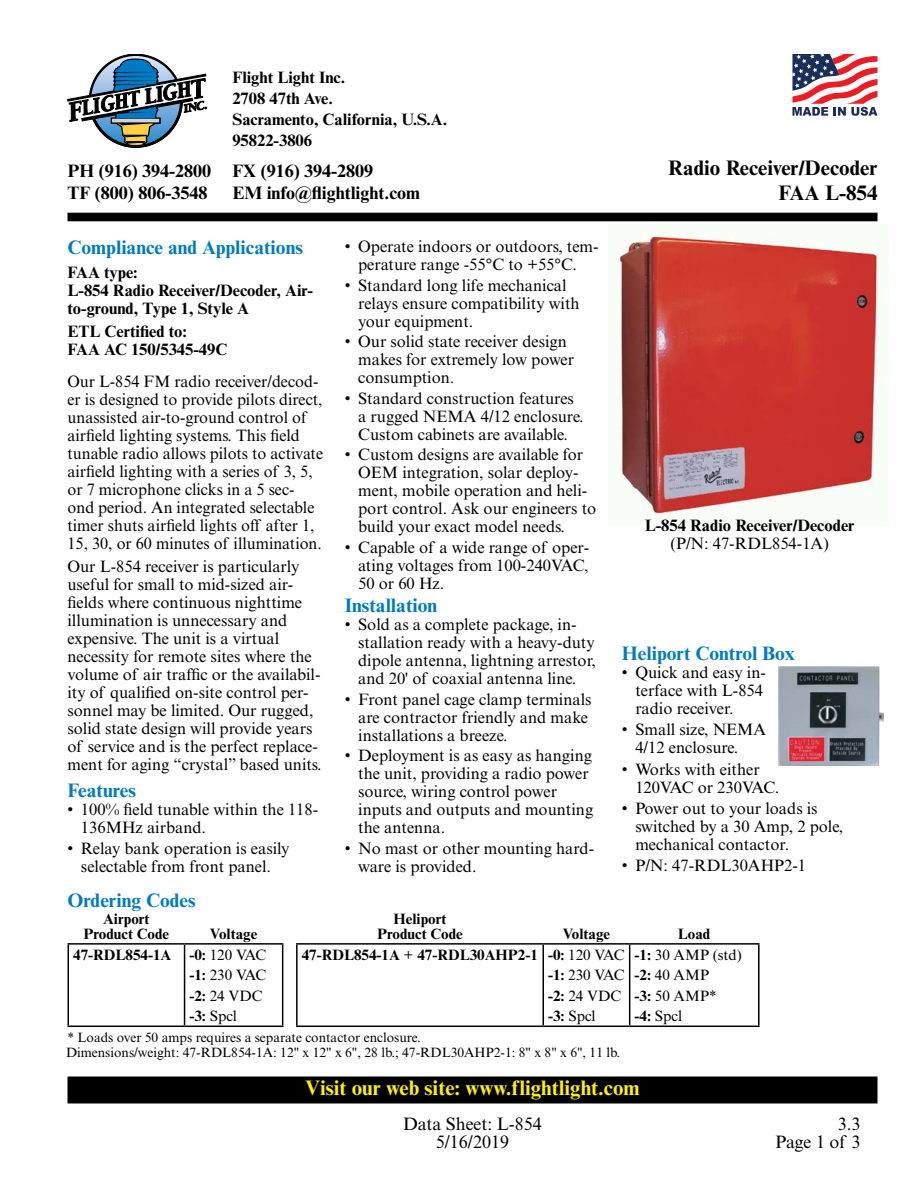
<style>
.page{position:relative;width:918px;height:1188px;background:#fff}
.page>*{position:absolute;margin:0;border:0;box-sizing:border-box;transform-origin:0 0}
.t1{font:700 21px "Times New Roman MT Std";color:#fff200}
.t2{font:700 21px/25.5px "Times New Roman MT Std";color:#000;text-align:right}
.t3{font:700 19.5px "Times New Roman MT Std";color:#007ac2}
.t4{font:700 18px/22.5px "Times New Roman MT Std";color:#000}
.t5{font:18px/18px "Times New Roman MT Std";color:#000;text-align:center}
.t6{font:16.5px/18px "Times New Roman MT Std";color:#000}
.t7{font:700 16.5px/21px "Times New Roman MT Std";color:#000}
.t8{font:700 15px/20.4px "Times New Roman MT Std";color:#000;text-align:center}
.t9{font:15px/20.4px "Times New Roman MT Std";color:#000}
.t10{font:13.5px "Times New Roman MT Std";color:#000}
.s1{font-weight:400}
.s2{font-weight:700}
</style>
<div class="page">
<div style="left:68px;top:1077px;width:809px;height:26px;background:#000"></div>
<div style="left:68px;top:1076px;width:810px;height:27px;border:2px solid #000"></div>
<svg style="left:68px;top:54px;width:139px;height:94px"></svg>
<div style="left:68px;top:213px;width:810px;height:8px;background:#000"></div>
<svg style="left:792px;top:54px;width:85px;height:62px"></svg>
<hr style="left:68px;top:943px;width:117px;height:2px;background:#000">
<hr style="left:68px;top:945px;width:1px;height:81px;background:#000">
<hr style="left:185px;top:943px;width:98px;height:2px;background:#000">
<hr style="left:184px;top:945px;width:1px;height:81px;background:#000">
<hr style="left:282px;top:945px;width:1px;height:81px;background:#000">
<hr style="left:68px;top:1026px;width:117px;height:1px;background:#000">
<hr style="left:185px;top:1026px;width:98px;height:1px;background:#000">
<img style="left:619px;top:235px;width:266px;height:279px">
<hr style="left:296px;top:943px;width:247px;height:2px;background:#000">
<hr style="left:296px;top:945px;width:2px;height:81px;background:#000">
<hr style="left:543px;top:943px;width:87px;height:2px;background:#000">
<hr style="left:542px;top:945px;width:2px;height:81px;background:#000">
<hr style="left:630px;top:943px;width:130px;height:2px;background:#000">
<hr style="left:629px;top:945px;width:1px;height:81px;background:#000">
<hr style="left:758px;top:945px;width:2px;height:81px;background:#000">
<hr style="left:296px;top:1026px;width:247px;height:1px;background:#000">
<hr style="left:543px;top:1026px;width:87px;height:1px;background:#000">
<hr style="left:630px;top:1026px;width:130px;height:1px;background:#000">
<img style="left:779px;top:666px;width:105px;height:100px">
<p class="t4" style="left:67px;top:159px;width:145px">PH (916) 394-2800<br>TF (800) 806-3548</p>
<p class="t7" style="left:232px;top:67px;width:216px">Flight Light Inc.<br>2708 47th Ave.<br>Sacramento, California, U.S.A.<br>95822-3806</p>
<p class="t4" style="left:232px;top:159px;width:189px">FX (916) 394-2809<br>EM info@flightlight.com</p>
<p class="t3" style="left:68px;top:236px;width:237px">Compliance and Applications</p>
<p class="t7" style="left:68px;top:263px;width:247px;line-height:18px">FAA type:<br>L-854 Radio Receiver/Decoder, Air&shy;to-ground, Type 1, Style A</p>
<p class="t7" style="left:68px;top:322px;width:161px;line-height:18px">ETL Certified to:<br>FAA AC 150/5345-49C</p>
<p class="t6" style="left:68px;top:372px;width:257px">Our L-854 FM radio receiver/decod&shy;er is designed to provide pilots direct, unassisted air-to-ground control of airfield lighting systems. This field tunable radio allows pilots to activate airfield lighting with a series of 3, 5, or 7 microphone clicks in a 5 sec&shy;ond period. An integrated selectable timer shuts airfield lights off after 1, 15, 30, or 60 minutes of illumination.</p>
<p class="t6" style="left:68px;top:558px;width:256px">Our L-854 receiver is particularly useful for small to mid-sized air&shy;fields where continuous nighttime illumination is unnecessary and expensive. The unit is a virtual necessity for remote sites where the volume of air traffic or the availabil&shy;ity of qualified on-site control per&shy;sonnel may be limited. Our rugged, solid state design will provide years of service and is the perfect replace&shy;ment for aging “crystal” based units.</p>
<p class="t3" style="left:68px;top:778px;width:70px">Features</p>
<p class="t6" style="left:81px;top:800px;width:239px;text-indent:-13px">• 100% field tunable within the 118-<br>136MHz airband.</p>
<p class="t6" style="left:68px;top:839px;width:224px;text-align:center">• Relay bank operation is easily selectable from front panel.</p>
<p class="t3" style="left:68px;top:888px;width:130px">Ordering Codes</p>
<p class="t6" style="left:345px;top:238px;width:256px;text-align:center">• Operate indoors or outdoors, tem&shy;perature range -55°C to +55°C.</p>
<p class="t6" style="left:358px;top:276px;width:223px;text-indent:-13px">• Standard long life mechanical relays ensure compatibility with your equipment.</p>
<p class="t6" style="left:358px;top:333px;width:218px;text-indent:-13px">• Our solid state receiver design makes for extremely low power consumption.</p>
<p class="t6" style="left:358px;top:389px;width:227px;text-indent:-13px">• Standard construction features a rugged NEMA 4/12 enclosure.<br>Custom cabinets are available.</p>
<p class="t6" style="left:358px;top:445px;width:240px;text-indent:-13px">• Custom designs are available for<br>OEM integration, solar deploy&shy;ment, mobile operation and heli&shy;port control. Ask our engineers to build your exact model needs.</p>
<p class="t6" style="left:358px;top:538px;width:233px;text-align:justify;text-indent:-13px">• Capable of a wide range of oper&shy;ating voltages from 100-240VAC, 50 or 60 Hz.</p>
<p class="t3" style="left:345px;top:593px;width:94px">Installation</p>
<p class="t6" style="left:358px;top:615px;width:239px;text-indent:-13px">• Sold as a complete package, in&shy;stallation ready with a heavy-duty dipole antenna, lightning arrestor, and 20' of coaxial antenna line.</p>
<p class="t6" style="left:358px;top:690px;width:235px;text-indent:-13px">• Front panel cage clamp terminals are contractor friendly and make installations a breeze.</p>
<p class="t6" style="left:358px;top:747px;width:237px;text-indent:-13px">• Deployment is as easy as hanging the unit, providing a radio power source, wiring control power inputs and outputs and mounting the antenna.</p>
<p class="t6" style="left:358px;top:840px;width:238px;text-indent:-13px">• No mast or other mounting hard&shy;ware is provided.</p>
<p class="t2" style="left:668px;top:154px;width:211px">Radio Receiver/Decoder<br>FAA L-854</p>
<p class="t7" style="left:645px;top:514px;width:211px">L-854 Radio Receiver/Decoder</p>
<p class="t6" style="left:671px;top:534px;width:160px">(P/N: 47-RDL854-1A)</p>
<p class="t3" style="left:622px;top:642px;width:175px">Heliport Control Box</p>
<p class="t6" style="left:635px;top:664px;width:132px;text-indent:-13px">• Quick and easy in&shy;terface with L-854 radio receiver.</p>
<p class="t6" style="left:635px;top:721px;width:132px;text-indent:-13px">• Small size, NEMA<br>4/12 enclosure.</p>
<p class="t6" style="left:635px;top:760px;width:145px;text-indent:-13px">• Works with either<br>120VAC or 230VAC.</p>
<p class="t6" style="left:635px;top:799px;width:209px;text-indent:-13px">• Power out to your loads is switched by a 30 Amp, 2 pole, mechanical contactor.</p>
<p class="t6" style="left:622px;top:857px;width:186px">• P/N: 47-RDL30AHP2-1</p>
<p class="t8" style="left:84px;top:911px;width:87px;line-height:15px">Airport<br>Product Code</p>
<p class="t8" style="left:377px;top:911px;width:87px;line-height:15px">Heliport<br>Product Code</p>
<p class="t8" style="left:563px;top:923px;width:49px">Voltage</p>
<p class="t8" style="left:678px;top:923px;width:34px">Load</p>
<p class="t8" style="left:548px;top:944px;width:78px;text-align:left;text-indent:-246px">47-RDL854-1A <span class="s1">+</span> 47-RDL30AHP2-1 -0: <span class="s1">120 VAC </span>-1: <span class="s1">230 VAC </span>-2: <span class="s1">24 VDC </span>-3: <span class="s1">Spcl</span></p>
<p class="t9" style="left:635px;top:945px;width:109px"><span class="s2">-1:</span> 30 AMP (std) <span class="s2">-2:</span> 40 AMP<br><span class="s2">-3:</span> 50 AMP*<br><span class="s2">-4:</span> Spcl</p>
<p class="t10" style="left:66px;top:1045px;width:556px">Dimensions/weight: 47-RDL854-1A: 12" x 12" x 6", 28 lb.; 47-RDL30AHP2-1: 8" x 8" x 6", 11 lb.</p>
<p class="t8" style="left:210px;top:923px;width:49px">Voltage</p>
<p class="t8" style="left:73px;top:944px;width:195px">47-RDL854-1A -0: <span class="s1">120 VAC</span></p>
<p class="t9" style="left:189px;top:965px;width:78px"><span class="s2">-1:</span> 230 VAC</p>
<p class="t9" style="left:189px;top:985px;width:74px"><span class="s2">-2:</span> 24 VDC</p>
<p class="t9" style="left:189px;top:1006px;width:49px"><span class="s2">-3:</span> Spcl</p>
<p class="t10" style="left:67px;top:1030px;width:355px">* Loads over 50 amps requires a separate contactor enclosure.</p>
<p class="t1" style="left:305px;top:1075px;width:336px">Visit our web site: www.flightlight.com</p>
<p class="t5" style="left:403px;top:1114px;width:140px">Data Sheet: L-854<br>5/16/2019</p>
<p class="t5" style="left:775px;top:1114px;width:87px;text-align:right">3.3<br>Page 1 of 3</p>
</div>
